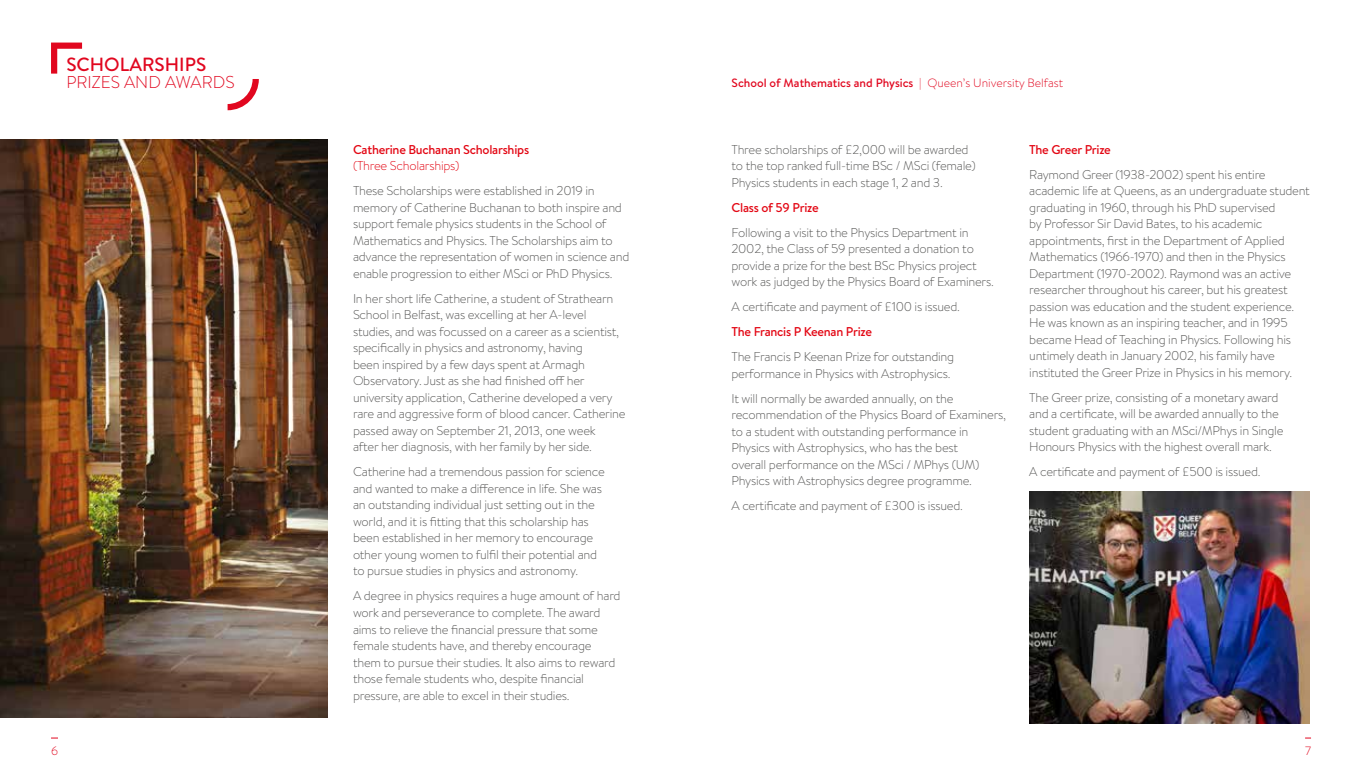
<style>
.page{position:relative;width:1361px;height:766px;background:#fff}
.page>*{position:absolute;margin:0;border:0;box-sizing:border-box;transform-origin:0 0}
.t1{font:500 19.05px "Brandon Text";color:#e1071f}
.t2{font:300 17.1px "Brandon Text";color:#e1071f}
.t3{font:300 12.75px/16.5px "Brandon Text";letter-spacing:-.02em;color:#575756}
.t4{font:500 12.75px "Brandon Text";letter-spacing:-.02em;color:#e30613}
.t5{font:300 12.75px "Brandon Text";letter-spacing:-.02em;color:#e30613}
.t6{font:500 12px "Brandon Text";color:#e1071f}
.t7{font:300 12px "Brandon Text";color:#e1071f}
.s1{font-weight:300}
</style>
<div class="page">
<img style="left:0;top:139px;width:327px;height:578px">
<img style="left:1029px;top:491px;width:281px;height:232px">
<svg style="left:51px;top:43px;width:31px;height:31px"></svg>
<svg style="left:228px;top:79px;width:31px;height:31px"></svg>
<h1 class="t1" style="left:66px;top:51px;width:141px">SCHOLARSHIPS</h1>
<h2 class="t2" style="left:66px;top:70px;width:170px">PRIZES AND AWARDS</h2>
<p class="t4" style="left:353px;top:140px;width:178px">Catherine Buchanan Scholarships</p>
<p class="t5" style="left:353px;top:157px;width:108px">(Three Scholarships)</p>
<p class="t3" style="left:353px;top:182px;width:278px">These Scholarships were established in 2019 in memory of Catherine Buchanan to both inspire and support female physics students in the School of Mathematics and Physics. The Scholarships aim to advance the representation of women in science and enable progression to either MSci or PhD Physics.</p>
<p class="t3" style="left:353px;top:289px;width:274px">In her short life Catherine, a student of Strathearn School in Belfast, was excelling at her A-level studies, and was focussed on a career as a scientist, specifically in physics and astronomy, having<br>been inspired by a few days spent at Armagh Observatory. Just as she had finished off her university application, Catherine developed a very rare and aggressive form of blood cancer. Catherine passed away on September 21, 2013, one week<br>after her diagnosis, with her family by her side.</p>
<p class="t3" style="left:353px;top:463px;width:253px">Catherine had a tremendous passion for science and wanted to make a difference in life. She was an outstanding individual just setting out in the world, and it is fitting that this scholarship has been established in her memory to encourage other young women to fulfil their potential and to pursue studies in physics and astronomy.</p>
<p class="t3" style="left:353px;top:587px;width:269px">A degree in physics requires a huge amount of hard work and perseverance to complete. The award aims to relieve the financial pressure that some female students have, and thereby encourage them to pursue their studies. It also aims to reward those female students who, despite financial pressure, are able to excel in their studies.</p>
<p class="t6" style="left:731px;top:75px;width:333px">School of Mathematics and Physics <span class="s1">| Queen’s University Belfast</span></p>
<p class="t3" style="left:731px;top:140px;width:246px">Three scholarships of £2,000 will be awarded to the top ranked full-time BSc / MSci (female)<br>Physics students in each stage 1, 2 and 3.</p>
<p class="t4" style="left:731px;top:198px;width:89px">Class of 59 Prize</p>
<p class="t3" style="left:731px;top:223px;width:264px">Following a visit to the Physics Department in 2002, the Class of 59 presented a donation to provide a prize for the best BSc Physics project work as judged by the Physics Board of Examiners.</p>
<p class="t3" style="left:731px;top:298px;width:230px">A certificate and payment of £100 is issued.</p>
<p class="t4" style="left:731px;top:323px;width:142px">The Francis P Keenan Prize</p>
<p class="t3" style="left:731px;top:348px;width:224px">The Francis P Keenan Prize for outstanding performance in Physics with Astrophysics.</p>
<p class="t3" style="left:731px;top:389px;width:276px">It will normally be awarded annually, on the recommendation of the Physics Board of Examiners, to a student with outstanding performance in Physics with Astrophysics, who has the best<br>overall performance on the MSci / MPhys (UM)<br>Physics with Astrophysics degree programme.</p>
<p class="t3" style="left:731px;top:497px;width:233px">A certificate and payment of £300 is issued.</p>
<p class="t4" style="left:1029px;top:140px;width:83px">The Greer Prize</p>
<p class="t3" style="left:1029px;top:165px;width:282px">Raymond Greer (1938-2002) spent his entire academic life at Queens, as an undergraduate student graduating in 1960, through his PhD supervised<br>by Professor Sir David Bates, to his academic appointments, first in the Department of Applied Mathematics (1966-1970) and then in the Physics Department (1970-2002). Raymond was an active researcher throughout his career, but his greatest passion was education and the student experience.<br>He was known as an inspiring teacher, and in 1995 became Head of Teaching in Physics. Following his untimely death in January 2002, his family have instituted the Greer Prize in Physics in his memory.</p>
<p class="t3" style="left:1029px;top:388px;width:256px">The Greer prize, consisting of a monetary award and a certificate, will be awarded annually to the student graduating with an MSci/MPhys in Single Honours Physics with the highest overall mark.</p>
<p class="t3" style="left:1029px;top:463px;width:233px">A certificate and payment of £500 is issued.</p>
<p class="t7" style="left:51px;top:742px;width:8px">6</p>
<p class="t7" style="left:1305px;top:742px;width:7px">7</p>
</div>
